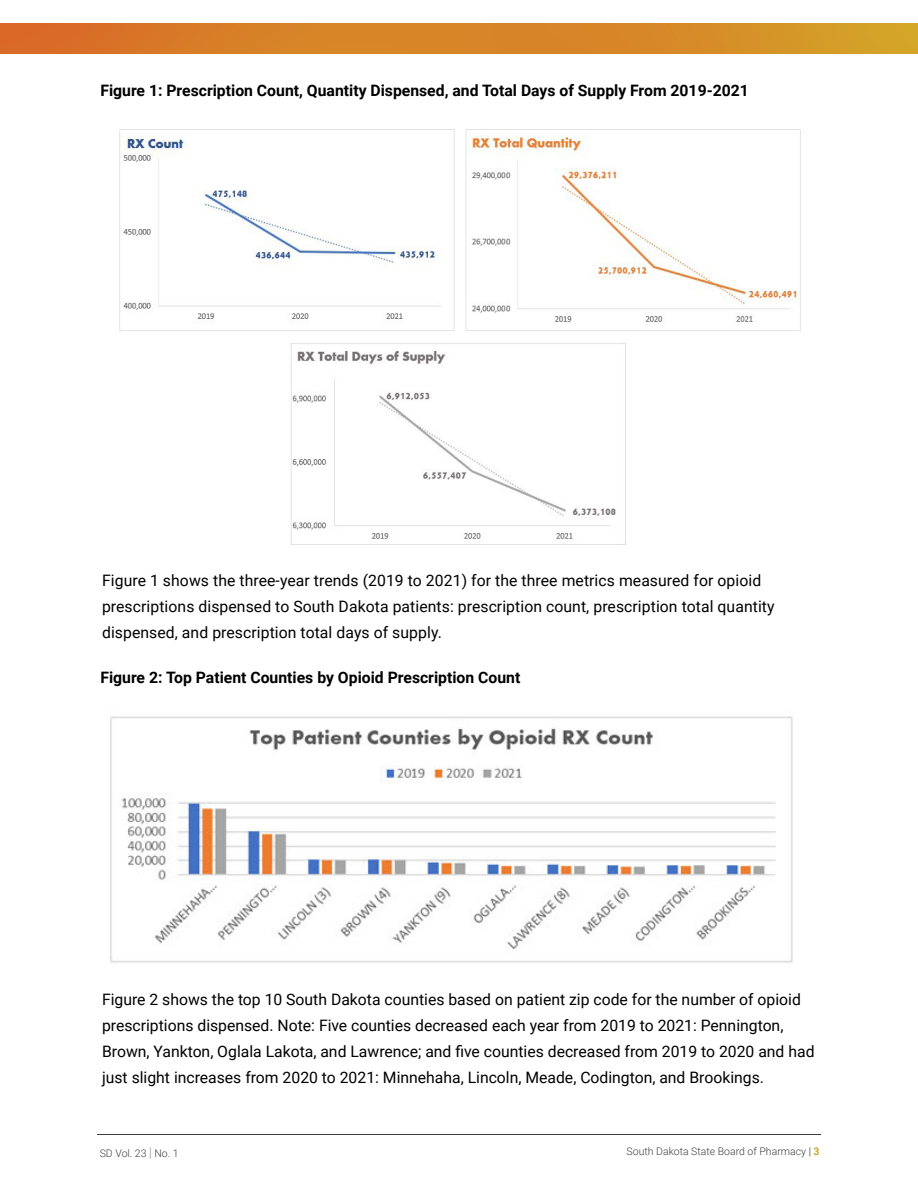
<style>
.page{position:relative;width:918px;height:1188px;background:#fff}
.page>*{position:absolute;margin:0;border:0;box-sizing:border-box;transform-origin:0 0}
.Paragraph{font:15.75px/25.8px "Roboto";color:#000}
.Paragraph-2{font:700 15.75px "Roboto";color:#000}
.t1{font:300 10.5px "Roboto";color:#3e3e3f}
.s1{font-weight:100;font-size:13.5px}
.s2{color:#231f20}
.s3{font-weight:700;color:#d2a328}
</style>
<div class="page">
<hr style="left:97px;top:1135px;width:724px;height:1px;background:#3e3e3f">
<img style="left:0;top:24px;width:918px;height:30px">
<img style="left:119px;top:129px;width:682px;height:416px">
<img style="left:110px;top:716px;width:683px;height:247px">
<p class="Paragraph-2" style="left:100px;top:79px;width:650px">Figure 1: Prescription Count, Quantity Dispensed, and Total Days of Supply From 2019-2021</p>
<p class="Paragraph" style="left:102px;top:567px;width:674px">Figure 1 shows the three-year trends (2019 to 2021) for the three metrics measured for opioid prescriptions dispensed to South Dakota patients: prescription count, prescription total quantity dispensed, and prescription total days of supply.</p>
<p class="Paragraph-2" style="left:100px;top:667px;width:421px">Figure 2: Top Patient Counties by Opioid Prescription Count</p>
<p class="Paragraph" style="left:102px;top:986px;width:714px">Figure 2 shows the top 10 South Dakota counties based on patient zip code for the number of opioid prescriptions dispensed. Note: Five counties decreased each year from 2019 to 2021: Pennington, Brown, Yankton, Oglala Lakota, and Lawrence; and five counties decreased from 2019 to 2020 and had just slight increases from 2020 to 2021: Minnehaha, Lincoln, Meade, Codington, and Brookings.</p>
<p class="t1" style="left:100px;top:1146px;width:80px">SD Vol. 23 <span class="s1">|</span> No. 1</p>
<p class="t1" style="left:627px;top:1144px;width:195px">South Dakota State Board of Pharmacy <span class="s2">|</span> <span class="s3">3</span></p>
</div>
